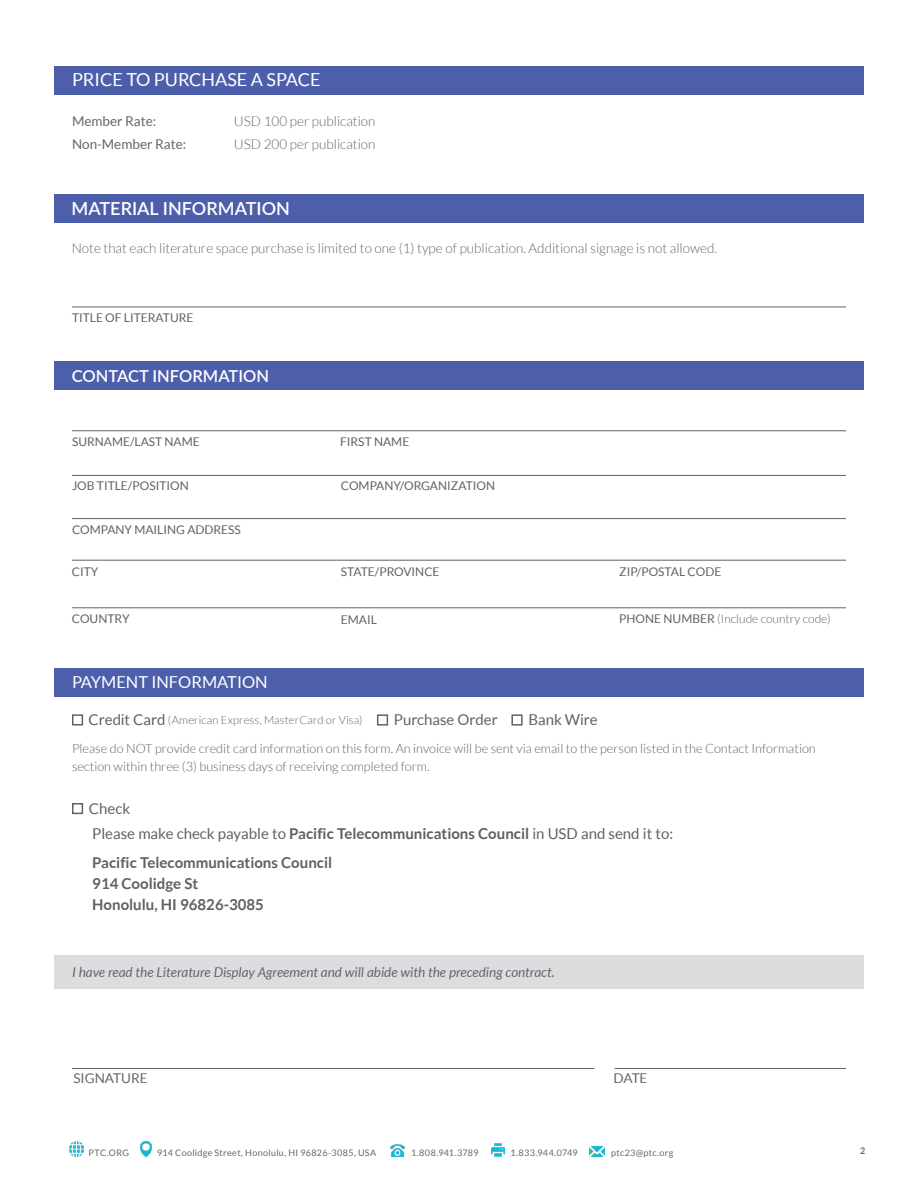
<style>
.page{position:relative;width:918px;height:1188px;background:#fff}
.page>*{position:absolute;margin:0;border:0;box-sizing:border-box;transform-origin:0 0}
.t1{font:18px "Lato";color:#fff}
.t2{font:600 18px "Lato";color:#fff}
.t3{font:600 16.5px "Lato";color:#fff}
.t4{font:16.5px "Lato";color:#fff}
.t5{font:15px "Lato";color:#616161}
.t6{font:700 15px "Lato";color:#616161}
.t7{font:300 13.5px "Lato";color:#64656a}
.t8{font:italic 13.5px "Lato";color:#64656a}
.t9{font:13.5px "Lato";color:#64656a}
.t10{font:300 12.75px/18px "Lato";color:#616161}
.t11{font:12px "Lato";color:#616161}
.t12{font:300 12px "Lato";color:#616161}
.t13{font:300 11.25px "Lato";letter-spacing:.01em;color:#616161}
.t14{font:9px "Lato";letter-spacing:.035em;color:#64656a}
.t15{font:700 9px "Lato";color:#64656a}
.s1{font-weight:400}
.s2{font-weight:400;font-size:15px}
.s3{font-weight:700}
</style>
<div class="page">
<img style="left:69px;top:1141px;width:15px;height:15px">
<img style="left:141px;top:1142px;width:10px;height:14px">
<img style="left:390px;top:1144px;width:15px;height:12px">
<svg style="left:491px;top:1143px;width:13px;height:13px"></svg>
<img style="left:589px;top:1147px;width:15px;height:9px">
<div style="left:54px;top:194px;width:810px;height:29px;background:#4d5fab"></div>
<hr style="left:72px;top:1068px;width:523px;height:1px;background:#616161">
<hr style="left:615px;top:1068px;width:231px;height:1px;background:#616161">
<div style="left:54px;top:361px;width:810px;height:29px;background:#4d5fab"></div>
<div style="left:54px;top:956px;width:810px;height:33px;background:#dcdddf"></div>
<hr style="left:72px;top:431px;width:774px;height:1px;background:#616161">
<hr style="left:72px;top:475px;width:774px;height:1px;background:#616161">
<hr style="left:72px;top:518px;width:774px;height:1px;background:#616161">
<hr style="left:72px;top:560px;width:774px;height:1px;background:#616161">
<hr style="left:72px;top:608px;width:774px;height:1px;background:#616161">
<hr style="left:72px;top:307px;width:774px;height:1px;background:#616161">
<div style="left:54px;top:668px;width:810px;height:29px;background:#4d5fab"></div>
<div style="left:72px;top:714px;width:11px;height:11px;border:1px solid #616161"></div>
<div style="left:377px;top:714px;width:11px;height:12px;border:1px solid #616161"></div>
<div style="left:511px;top:714px;width:12px;height:12px;border:1px solid #616161"></div>
<div style="left:72px;top:803px;width:11px;height:11px;border:1px solid #616161"></div>
<div style="left:54px;top:67px;width:810px;height:28px;background:#4d5fab"></div>
<p class="t1" style="left:72px;top:70px;width:250px">PRICE TO PURCHASE A SPACE</p>
<p class="t9" style="left:72px;top:114px;width:86px">Member Rate:</p>
<p class="t7" style="left:234px;top:114px;width:143px">USD 100 per publication</p>
<p class="t9" style="left:72px;top:137px;width:116px">Non-Member Rate:</p>
<p class="t7" style="left:234px;top:137px;width:143px">USD 200 per publication</p>
<p class="t2" style="left:72px;top:195px;width:220px">MATERIAL INFORMATION</p>
<p class="t7" style="left:72px;top:241px;width:647px">Note that each literature space purchase is limited to one (1) type of publication. Additional signage is not allowed.</p>
<p class="t11" style="left:72px;top:311px;width:123px">TITLE OF LITERATURE</p>
<p class="t3" style="left:72px;top:364px;width:199px">CONTACT INFORMATION</p>
<p class="t11" style="left:72px;top:435px;width:129px">SURNAME/LAST NAME</p>
<p class="t11" style="left:340px;top:435px;width:71px">FIRST NAME</p>
<p class="t11" style="left:72px;top:479px;width:118px">JOB TITLE/POSITION</p>
<p class="t11" style="left:341px;top:479px;width:156px">COMPANY/ORGANIZATION</p>
<p class="t11" style="left:72px;top:523px;width:171px">COMPANY MAILING ADDRESS</p>
<p class="t11" style="left:72px;top:565px;width:28px">CITY</p>
<p class="t11" style="left:72px;top:612px;width:59px">COUNTRY</p>
<p class="t11" style="left:341px;top:613px;width:38px">EMAIL</p>
<p class="t11" style="left:341px;top:565px;width:100px">STATE/PROVINCE</p>
<p class="t11" style="left:619px;top:565px;width:104px">ZIP/POSTAL CODE</p>
<p class="t12" style="left:619px;top:613px;width:213px"><span class="s1">PHONE NUMBER</span> (Include country code)</p>
<p class="t4" style="left:72px;top:673px;width:197px">PAYMENT INFORMATION</p>
<p class="t13" style="left:89px;top:714px;width:276px"><span class="s2">Credit Card</span> (American Express, MasterCard or Visa)</p>
<p class="t10" style="left:72px;top:739px;width:745px">Please do NOT provide credit card information on this form. An invoice will be sent via email to the person listed in the Contact Information section within three (3) business days of receiving completed form.</p>
<p class="t5" style="left:394px;top:711px;width:105px">Purchase Order</p>
<p class="t5" style="left:528px;top:711px;width:71px">Bank Wire</p>
<p class="t5" style="left:89px;top:800px;width:43px">Check</p>
<p class="t5" style="left:92px;top:825px;width:582px">Please make check payable to <span class="s3">Pacific Telecommunications Council</span> in USD and send it to:</p>
<p class="t6" style="left:92px;top:854px;width:241px">Pacific Telecommunications Council</p>
<p class="t6" style="left:92px;top:875px;width:107px">914 Coolidge St</p>
<p class="t6" style="left:92px;top:896px;width:173px">Honolulu, HI 96826-3085</p>
<p class="t8" style="left:72px;top:965px;width:484px">I have read the Literature Display Agreement and will abide with the preceding contract.</p>
<p class="t9" style="left:74px;top:1071px;width:76px">SIGNATURE</p>
<p class="t9" style="left:614px;top:1071px;width:35px">DATE</p>
<p class="t14" style="left:89px;top:1148px;width:42px">PTC.ORG</p>
<p class="t14" style="left:157px;top:1148px;width:221px">914 Coolidge Street, Honolulu, HI 96826-3085, USA</p>
<p class="t14" style="left:411px;top:1148px;width:69px">1.808.941.3789</p>
<p class="t14" style="left:510px;top:1148px;width:69px">1.833.944.0749</p>
<p class="t14" style="left:611px;top:1148px;width:64px">ptc23@ptc.org</p>
<p class="t15" style="left:860px;top:1145px;width:7px">2</p>
</div>
